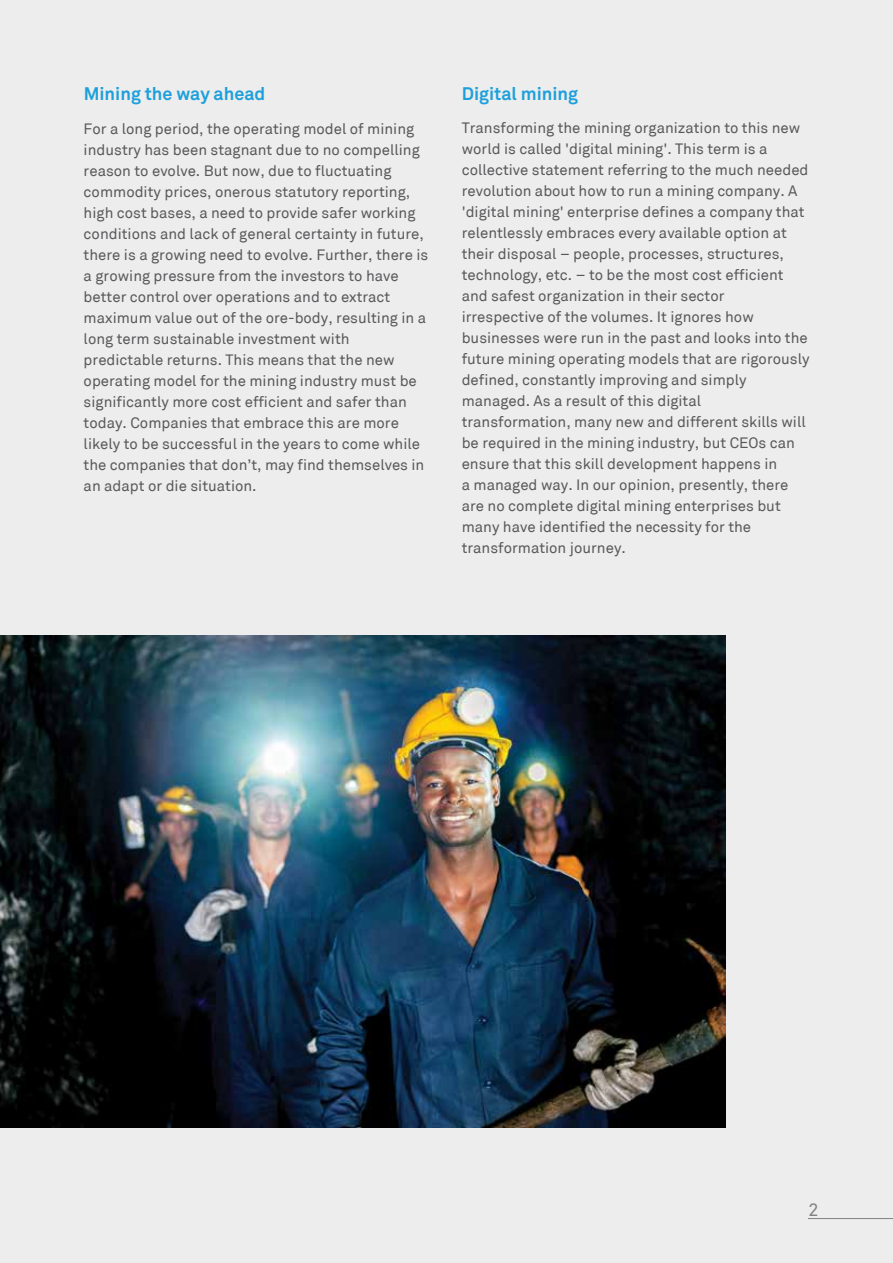
<style>
.page{position:relative;width:893px;height:1263px;background:#eeeded}
.page>*{position:absolute;margin:0;border:0;box-sizing:border-box;transform-origin:0 0}
.t1{font:700 18px "Akkurat";color:#1da0db}
.t2{font:18px "Akkurat Mono";color:#808285}
.t3{font:15px/21px "Akkurat";color:#58595b}
</style>
<div class="page">
<hr style="left:808px;top:1218px;width:85px;height:1px;background:#808285">
<img style="left:0;top:636px;width:726px;height:491px">
<p class="t1" style="left:84px;top:82px;width:183px">Mining the way ahead</p>
<p class="t1" style="left:462px;top:82px;width:118px">Digital mining</p>
<p class="t3" style="left:84px;top:119px;width:346px">For a long period, the operating model of mining industry has been stagnant due to no compelling reason to evolve. But now, due to fluctuating commodity prices, onerous statutory reporting, high cost bases, a need to provide safer working conditions and lack of general certainty in future, there is a growing need to evolve. Further, there is a growing pressure from the investors to have better control over operations and to extract maximum value out of the ore-body, resulting in a long term sustainable investment with predictable returns. This means that the new operating model for the mining industry must be significantly more cost efficient and safer than today. Companies that embrace this are more likely to be successful in the years to come while the companies that don’t, may find themselves in an adapt or die situation.</p>
<p class="t3" style="left:462px;top:118px;width:349px">Transforming the mining organization to this new world is called 'digital mining'. This term is a collective statement referring to the much needed revolution about how to run a mining company. A 'digital mining' enterprise defines a company that relentlessly embraces every available option at their disposal – people, processes, structures, technology, etc. – to be the most cost efficient and safest organization in their sector irrespective of the volumes. It ignores how businesses were run in the past and looks into the future mining operating models that are rigorously defined, constantly improving and simply managed. As a result of this digital transformation, many new and different skills will be required in the mining industry, but CEOs can ensure that this skill development happens in<br>a managed way. In our opinion, presently, there are no complete digital mining enterprises but many have identified the necessity for the transformation journey.</p>
<p class="t2" style="left:808px;top:1199px;width:13px">2</p>
</div>
